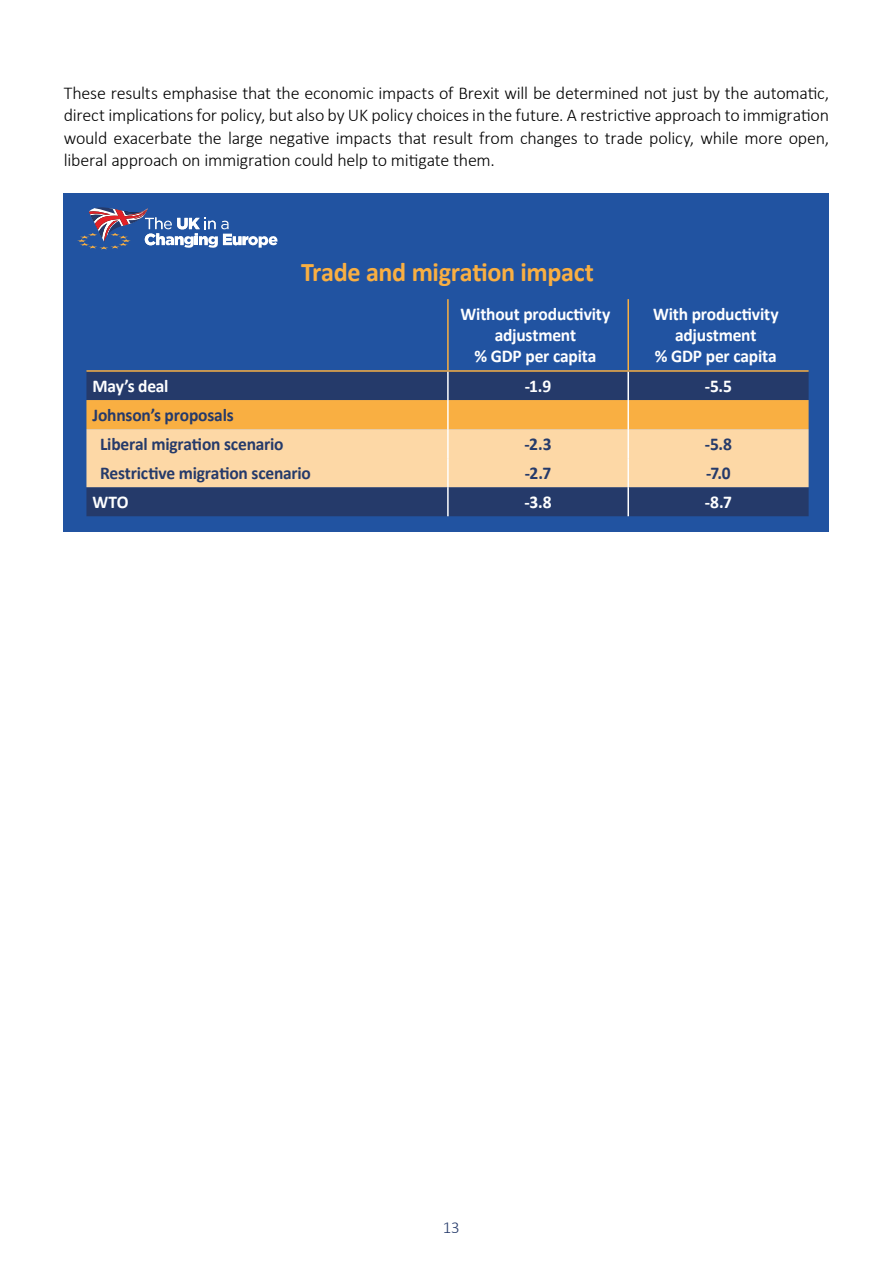
<style>
.page{position:relative;width:893px;height:1263px;background:#fff}
.page>*{position:absolute;margin:0;border:0;box-sizing:border-box;transform-origin:0 0}
.t1{font:700 27px "Calibri";letter-spacing:-.015em;color:#f9af42}
.t2{font:300 18px/22.5px "Calibri";letter-spacing:-.015em;color:#000;text-align:justify}
.t3{font:700 18px/21px "Calibri";letter-spacing:-.01em;color:#fff;text-align:center}
.t4{font:700 18px/29.1px "Calibri";letter-spacing:-.01em;color:#253a6a}
.t5{font:300 16.8px "Calibri";color:#253a6a}
</style>
<div class="page">
<div style="left:64px;top:194px;width:765px;height:338px;background:#2153a1"></div>
<svg style="left:77px;top:207px;width:200px;height:42px"></svg>
<div style="left:86px;top:372px;width:723px;height:144px;background:#253a6a"></div>
<svg style="left:86px;top:400px;width:723px;height:87px"></svg>
<hr style="left:86px;top:370px;width:362px;height:2px;background:#f9af42">
<hr style="left:448px;top:370px;width:180px;height:2px;background:#f9af42">
<hr style="left:628px;top:370px;width:181px;height:2px;background:#f9af42">
<hr style="left:447px;top:299px;width:2px;height:71px;background:#f9af42">
<hr style="left:627px;top:299px;width:2px;height:71px;background:#f9af42">
<hr style="left:447px;top:372px;width:2px;height:28px;background:#fff">
<hr style="left:627px;top:372px;width:2px;height:28px;background:#fff">
<hr style="left:447px;top:400px;width:2px;height:29px;background:#fff">
<hr style="left:627px;top:400px;width:2px;height:29px;background:#fff">
<hr style="left:447px;top:429px;width:2px;height:29px;background:#fff">
<hr style="left:627px;top:429px;width:2px;height:29px;background:#fff">
<hr style="left:447px;top:458px;width:2px;height:29px;background:#fff">
<hr style="left:627px;top:458px;width:2px;height:29px;background:#fff">
<hr style="left:447px;top:487px;width:2px;height:29px;background:#fff">
<hr style="left:627px;top:487px;width:2px;height:29px;background:#fff">
<p class="t2" style="left:64px;top:80px;width:767px">These results emphasise that the economic impacts of Brexit will be determined not just by the automatic, direct implications for policy, but also by UK policy choices in the future. A restrictive approach to immigration would exacerbate the large negative impacts that result from changes to trade policy, while more open, liberal approach on immigration could help to mitigate them.</p>
<h1 class="t1" style="left:301px;top:255px;width:294px">Trade and migration impact</h1>
<p class="t3" style="left:461px;top:304px;width:151px">Without productivity adjustment<br>% GDP per capita</p>
<p class="t3" style="left:653px;top:304px;width:127px">With productivity adjustment<br>% GDP per capita</p>
<p class="t3" style="left:92px;top:376px;width:78px">May’s deal</p>
<p class="t3" style="left:525px;top:376px;width:28px">-1.9</p>
<p class="t3" style="left:705px;top:376px;width:29px">-5.5</p>
<p class="t4" style="left:100px;top:401px;width:185px;text-indent:-8px">Johnson’s proposals<br>Liberal migration scenario</p>
<p class="t4" style="left:524px;top:430px;width:29px">-2.3</p>
<p class="t4" style="left:705px;top:430px;width:29px">-5.8</p>
<p class="t4" style="left:100px;top:459px;width:213px">Restrictive migration scenario</p>
<p class="t4" style="left:525px;top:459px;width:28px">-2.7</p>
<p class="t4" style="left:706px;top:459px;width:26px">-7.0</p>
<p class="t3" style="left:92px;top:492px;width:38px">WTO</p>
<p class="t3" style="left:524px;top:492px;width:29px">-3.8</p>
<p class="t3" style="left:705px;top:492px;width:29px">-8.7</p>
<p class="t5" style="left:443px;top:1217px;width:19px">13</p>
</div>
